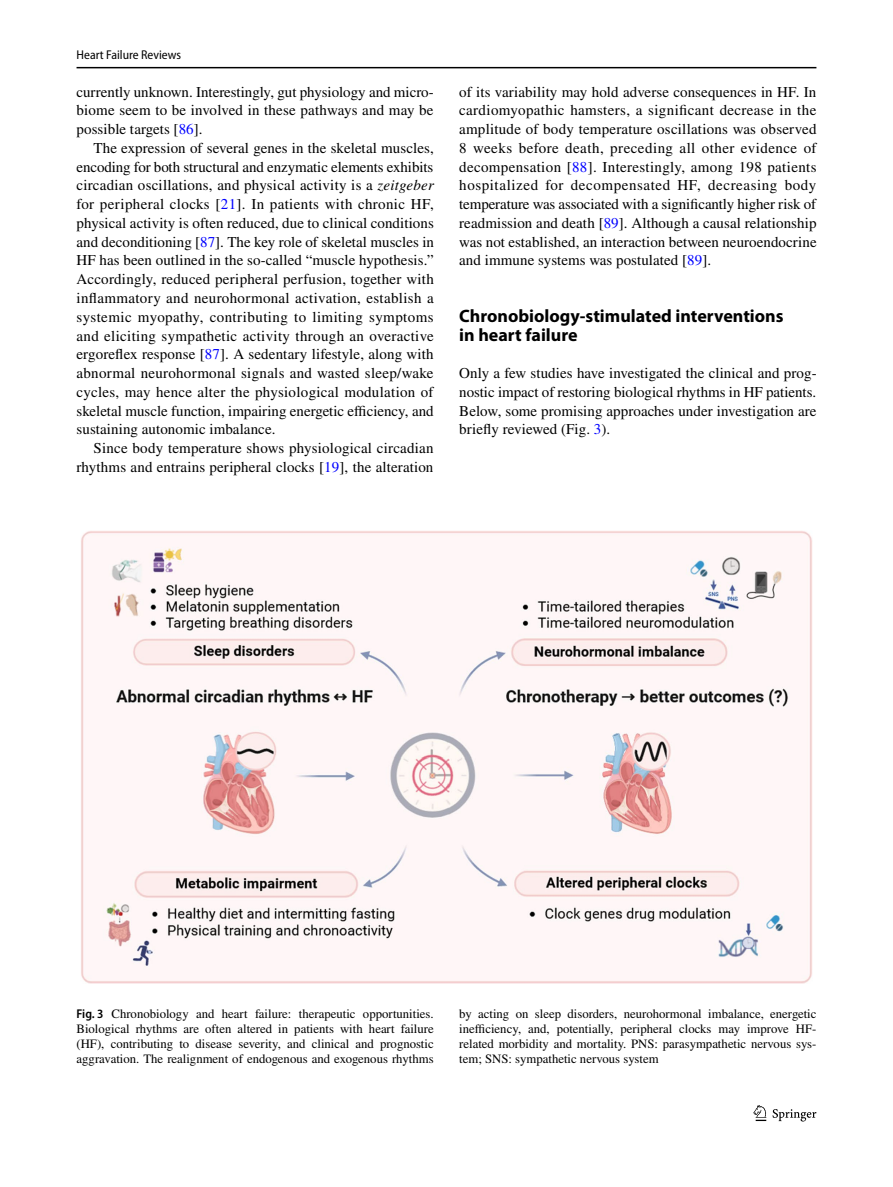
<style>
.page{position:relative;width:893px;height:1187px;background:#fff}
.page>*{position:absolute;margin:0;border:0;box-sizing:border-box;transform-origin:0 0}
.t1{font:700 18px/18.8px "Myriad Pro";color:#000}
.t2{font:15px/18.8px "STIX";letter-spacing:.005em;color:#000;text-align:justify}
.t3{font:12.75px/15px "STIX";color:#000;text-align:justify}
.t4{font:semi-condensed 12.75px "Myriad Pro";color:#000}
.s1{color:#00f}
.s2{font-style:italic}
.s3{font-family:"Myriad Pro";font-weight:600;font-stretch:semi-condensed}
</style>
<div class="page">
<hr style="left:77px;top:67px;width:739px;height:1px;background:#000">
<svg style="left:753px;top:1105px;width:13px;height:15px"></svg>
<svg style="left:773px;top:1109px;width:43px;height:12px"></svg>
<img style="left:81px;top:531px;width:731px;height:452px">
<p class="t4" style="left:77px;top:48px;width:106px">Heart Failure Reviews</p>
<p class="t2" style="left:77px;top:83px;width:359px">currently unknown. Interestingly, gut physiology and micro&shy;biome seem to be involved in these pathways and may be possible targets [<span class="s1">86</span>].</p>
<p class="t2" style="left:77px;top:139px;width:359px;text-indent:17px">The expression of several genes in the skeletal muscles, encoding for both structural and enzymatic elements exhibits circadian oscillations, and physical activity is a <span class="s2">zeitgeber </span>for peripheral clocks [<span class="s1">21</span>]. In patients with chronic HF, physical activity is often reduced, due to clinical conditions and deconditioning [<span class="s1">87</span>]. The key role of skeletal muscles in HF has been outlined in the so-called “muscle hypothesis.” Accordingly, reduced peripheral perfusion, together with inflammatory and neurohormonal activation, establish a systemic myopathy, contributing to limiting symptoms and eliciting sympathetic activity through an overactive ergoreflex response [<span class="s1">87</span>]. A sedentary lifestyle, along with abnormal neurohormonal signals and wasted sleep/wake cycles, may hence alter the physiological modulation of skeletal muscle function, impairing energetic efficiency, and sustaining autonomic imbalance.</p>
<p class="t2" style="left:77px;top:439px;width:359px;text-align:right">Since body temperature shows physiological circadian rhythms and entrains peripheral clocks [<span class="s1">19</span>], the alteration</p>
<p class="t2" style="left:459px;top:83px;width:359px">of its variability may hold adverse consequences in HF. In cardiomyopathic hamsters, a significant decrease in the amplitude of body temperature oscillations was observed 8 weeks before death, preceding all other evidence of decompensation [<span class="s1">88</span>]. Interestingly, among 198 patients hospitalized for decompensated HF, decreasing body temperature was associated with a significantly higher risk of readmission and death [<span class="s1">89</span>]. Although a causal relationship was not established, an interaction between neuroendocrine and immune systems was postulated [<span class="s1">89</span>].</p>
<p class="t1" style="left:459px;top:306px;width:326px">Chronobiology‑stimulated interventions in heart failure</p>
<p class="t2" style="left:459px;top:364px;width:359px">Only a few studies have investigated the clinical and prog&shy;nostic impact of restoring biological rhythms in HF patients.<br>Below, some promising approaches under investigation are briefly reviewed (Fig. <span class="s1">3</span>).</p>
<p class="t3" style="left:77px;top:1007px;width:359px"><span class="s3">Fig. 3</span> Chronobiology and heart failure: therapeutic opportunities.<br>Biological rhythms are often altered in patients with heart failure (HF), contributing to disease severity, and clinical and prognostic aggravation. The realignment of endogenous and exogenous rhythms</p>
<p class="t3" style="left:459px;top:1007px;width:359px">by acting on sleep disorders, neurohormonal imbalance, energetic inefficiency, and, potentially, peripheral clocks may improve HF&shy;related morbidity and mortality. PNS: parasympathetic nervous sys&shy;tem; SNS: sympathetic nervous system</p>
</div>
